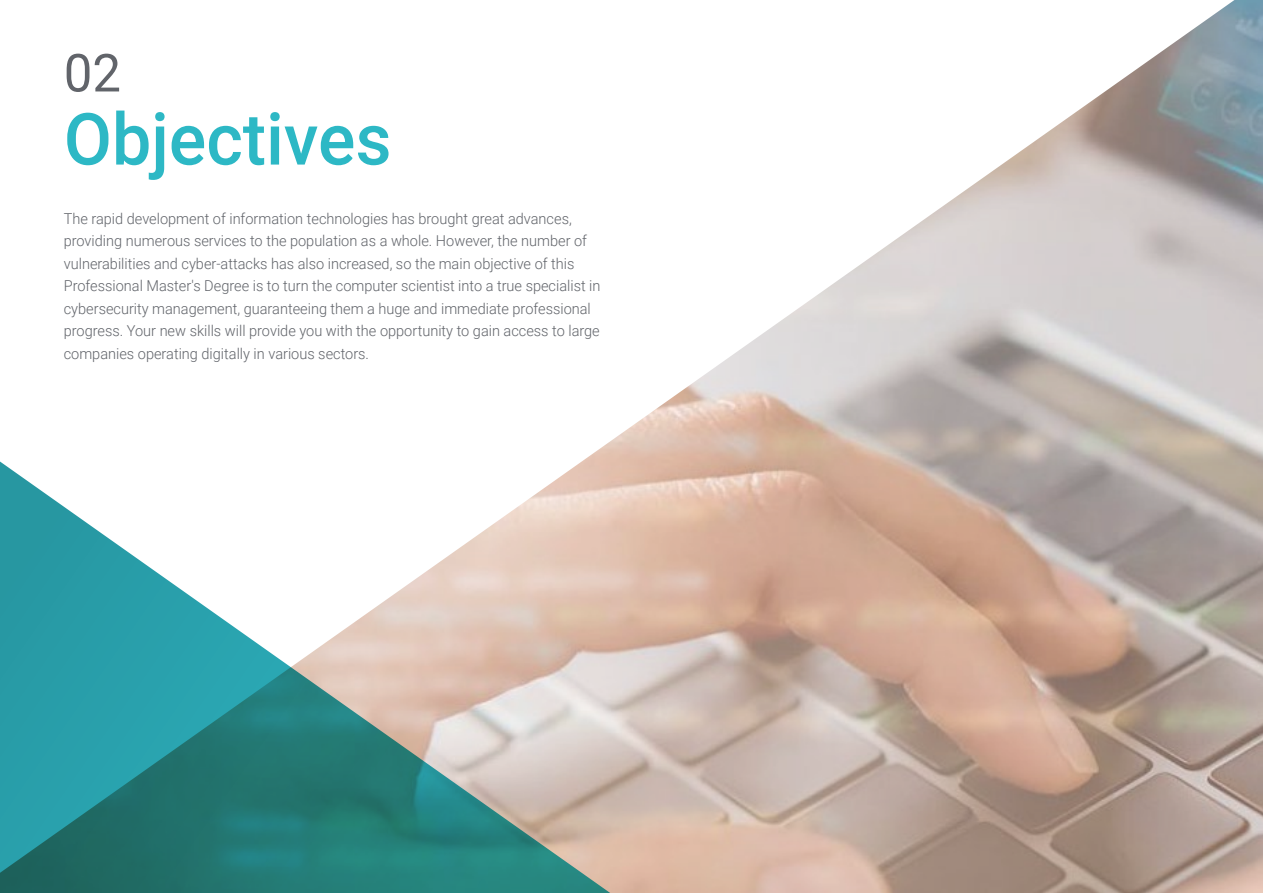
<style>
.page{position:relative;width:1263px;height:893px;background:#fff}
.page>*{position:absolute;margin:0;border:0;box-sizing:border-box;transform-origin:0 0}
.t1{font:500 72px "Roboto";color:#2db8c5}
.t2{font:52.5px "Roboto";color:#61646a}
.t3{font:300 15px/22.5px "Roboto";color:#61646a}
</style>
<div class="page">
<img style="left:604px;top:0;width:659px;height:893px">
<svg style="left:0;top:446px;width:640px;height:447px"></svg>
<h2 class="t2" style="left:64px;top:36px;width:59px">02</h2>
<h1 class="t1" style="left:64px;top:89px;width:329px">Objectives</h1>
<p class="t3" style="left:64px;top:207px;width:538px">The rapid development of information technologies has brought great advances, providing numerous services to the population as a whole. However, the number of vulnerabilities and cyber-attacks has also increased, so the main objective of this Professional Master's Degree is to turn the computer scientist into a true specialist in cybersecurity management, guaranteeing them a huge and immediate professional progress. Your new skills will provide you with the opportunity to gain access to large companies operating digitally in various sectors.</p>
</div>
